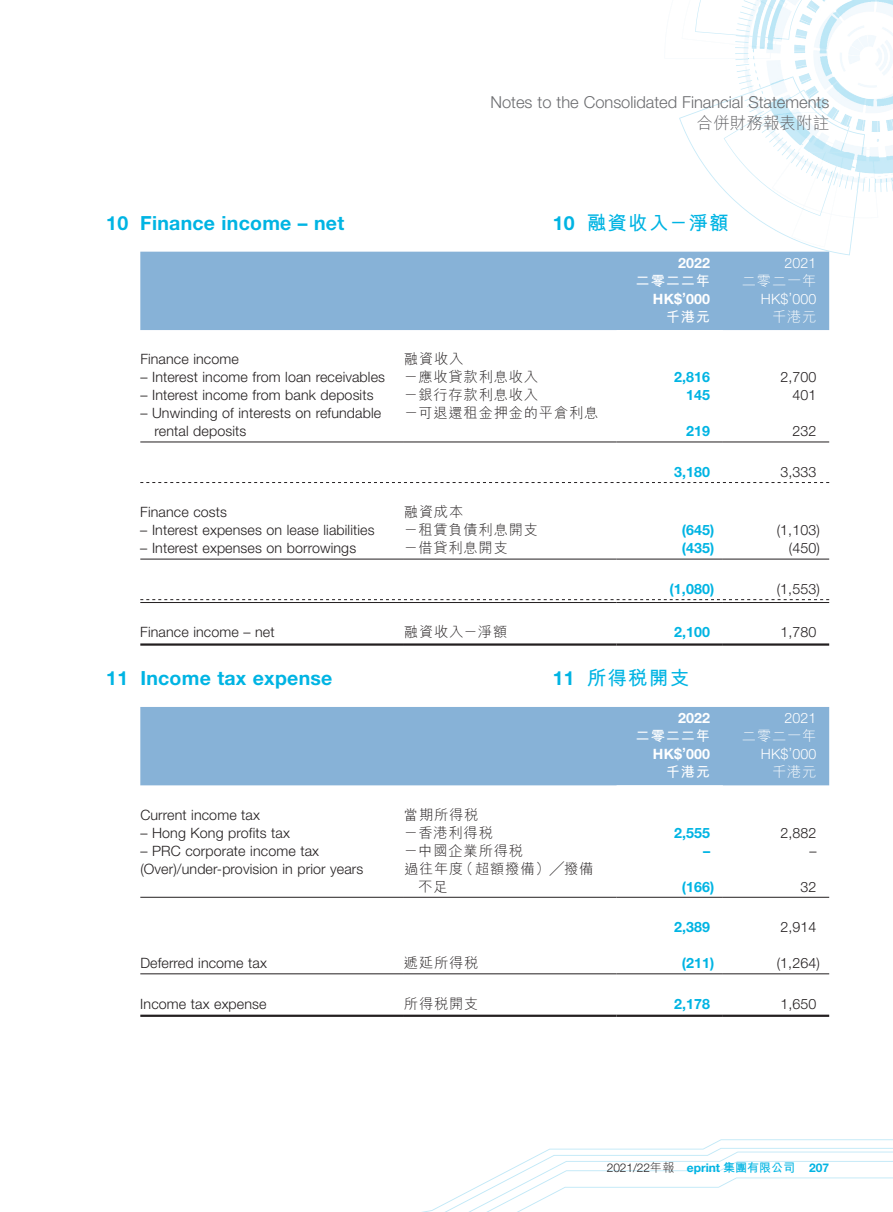
<style>
.page{position:relative;width:893px;height:1212px;background:#fff}
.page>*{position:absolute;margin:0;border:0;box-sizing:border-box;transform-origin:0 0}
.t1{font:700 19.5px "Helvetica Neue LT Std";letter-spacing:.015em;color:#00b4e3}
.t2{font:700 19.5px "M Hei HK";letter-spacing:.065em;color:#00b4e3}
.t3{font:300 16.5px "Helvetica Neue LT Std";color:#6c6d70}
.t4{font:300 16.5px "M Hei HK";letter-spacing:.005em;color:#636366}
.t5{font:300 14.25px/18px "Helvetica Neue LT Std";letter-spacing:.01em;color:#231f20}
.t6{font:300 14.25px/18px "M Hei HK";letter-spacing:.06em;color:#231f20}
.t7{font:700 14.25px "Helvetica Neue LT Std";letter-spacing:.01em;color:#00b4e3}
.t8{font:700 14.25px "Helvetica Neue LT Std";letter-spacing:.01em;color:#fff}
.t9{font:300 14.25px "Helvetica Neue LT Std";letter-spacing:.01em;color:#fff}
.t10{font:700 14.25px "M Hei HK";letter-spacing:.06em;color:#fff}
.t11{font:300 14.25px "M Hei HK";letter-spacing:.06em;color:#fff}
.t12{font:700 12px "Helvetica Neue LT Std";color:#00b4e3}
.s1{font-family:"Helvetica Neue LT Std"}
.s2{font-weight:300;color:#231f20}
.s3{font-family:"M Hei HK";font-weight:300;color:#231f20}
.s4{font-family:"M Hei HK"}
</style>
<div class="page">
<svg style="left:422px;top:1139px;width:471px;height:73px"></svg>
<svg style="left:664px;top:0;width:229px;height:255px"></svg>
<img style="left:813px;top:0;width:80px;height:113px">
<img style="left:848px;top:44px;width:40px;height:27px">
<img style="left:760px;top:0;width:88px;height:53px">
<img style="left:804px;top:152px;width:89px;height:22px">
<div style="left:140px;top:252px;width:689px;height:78px;background:#87b2d7"></div>
<svg style="left:140px;top:441px;width:689px;height:162px"></svg>
<hr style="left:723px;top:602px;width:106px;height:1px;background:#231f20">
<hr style="left:140px;top:643px;width:264px;height:3px;background:#231f20">
<hr style="left:404px;top:643px;width:213px;height:3px;background:#231f20">
<hr style="left:617px;top:643px;width:106px;height:3px;background:#231f20">
<hr style="left:723px;top:643px;width:106px;height:3px;background:#231f20">
<div style="left:140px;top:707px;width:689px;height:78px;background:#87b2d7"></div>
<svg style="left:617px;top:785px;width:106px;height:190px"></svg>
<hr style="left:140px;top:897px;width:264px;height:1px;background:#231f20">
<hr style="left:404px;top:897px;width:213px;height:1px;background:#231f20">
<hr style="left:617px;top:897px;width:106px;height:1px;background:#231f20">
<hr style="left:723px;top:897px;width:106px;height:1px;background:#231f20">
<hr style="left:140px;top:973px;width:264px;height:1px;background:#231f20">
<hr style="left:404px;top:973px;width:213px;height:1px;background:#231f20">
<hr style="left:617px;top:973px;width:106px;height:1px;background:#231f20">
<hr style="left:723px;top:973px;width:106px;height:1px;background:#231f20">
<hr style="left:140px;top:1014px;width:264px;height:3px;background:#231f20">
<hr style="left:404px;top:1014px;width:213px;height:3px;background:#231f20">
<hr style="left:617px;top:1014px;width:106px;height:3px;background:#231f20">
<hr style="left:723px;top:1014px;width:106px;height:3px;background:#231f20">
<h1 class="t1" style="left:106px;top:211px;width:239px">10 Finance income – net</h1>
<p class="t3" style="left:490px;top:92px;width:340px">Notes to the Consolidated Financial Statements</p>
<p class="t4" style="left:697px;top:112px;width:134px">合併財務報表附註</p>
<h1 class="t2" style="left:553px;top:209px;width:177px"><span class="s1">10</span> 融資收入－淨額</h1>
<p class="t8" style="left:678px;top:254px;width:34px">2022</p>
<p class="t9" style="left:784px;top:254px;width:34px">2021</p>
<p class="t10" style="left:636px;top:270px;width:76px">二零二二年</p>
<p class="t11" style="left:742px;top:271px;width:76px">二零二一年</p>
<p class="t8" style="left:653px;top:290px;width:59px">HK$’000</p>
<p class="t9" style="left:761px;top:290px;width:57px">HK$’000</p>
<p class="t10" style="left:666px;top:306px;width:46px">千港元</p>
<p class="t11" style="left:772px;top:307px;width:46px">千港元</p>
<p class="t5" style="left:140px;top:350px;width:100px">Finance income</p>
<p class="t6" style="left:404px;top:349px;width:61px">融資收入</p>
<p class="t5" style="left:140px;top:368px;width:246px">– Interest income from loan receivables</p>
<p class="t6" style="left:404px;top:367px;width:136px">－應收貸款利息收入</p>
<p class="t7" style="left:674px;top:368px;width:38px">2,816</p>
<p class="t5" style="left:780px;top:368px;width:38px">2,700</p>
<p class="t5" style="left:140px;top:386px;width:235px">– Interest income from bank deposits</p>
<p class="t6" style="left:404px;top:385px;width:136px">－銀行存款利息收入</p>
<p class="t7" style="left:686px;top:386px;width:25px">145</p>
<p class="t5" style="left:792px;top:386px;width:25px">401</p>
<p class="t5" style="left:155px;top:404px;width:228px;text-indent:-14px">– Unwinding of interests on refundable rental deposits</p>
<p class="t6" style="left:404px;top:403px;width:196px">－可退還租金押金的平倉利息</p>
<p class="t7" style="left:686px;top:422px;width:25px">219</p>
<p class="t5" style="left:792px;top:422px;width:25px">232</p>
<p class="t7" style="left:674px;top:463px;width:38px">3,180</p>
<p class="t5" style="left:780px;top:462px;width:38px">3,333</p>
<p class="t5" style="left:140px;top:503px;width:88px">Finance costs</p>
<p class="t6" style="left:404px;top:503px;width:61px">融資成本</p>
<p class="t5" style="left:140px;top:521px;width:236px">– Interest expenses on lease liabilities</p>
<p class="t6" style="left:404px;top:521px;width:136px">－租賃負債利息開支</p>
<p class="t7" style="left:682px;top:521px;width:34px">(645)</p>
<p class="t5" style="left:777px;top:521px;width:45px">(1,103)</p>
<p class="t5" style="left:140px;top:539px;width:217px">– Interest expenses on borrowings</p>
<p class="t6" style="left:404px;top:539px;width:105px">－借貸利息開支</p>
<p class="t7" style="left:682px;top:539px;width:34px">(435)</p>
<p class="t5" style="left:789px;top:539px;width:33px">(450)</p>
<p class="t7" style="left:670px;top:580px;width:46px">(1,080)</p>
<p class="t5" style="left:777px;top:579px;width:45px">(1,553)</p>
<p class="t5" style="left:140px;top:623px;width:136px">Finance income – net</p>
<p class="t6" style="left:404px;top:623px;width:105px">融資收入－淨額</p>
<p class="t7" style="left:674px;top:623px;width:38px">2,100</p>
<p class="t5" style="left:780px;top:623px;width:38px">1,780</p>
<h1 class="t1" style="left:106px;top:666px;width:228px">11 Income tax expense</h1>
<p class="t8" style="left:678px;top:709px;width:34px">2022</p>
<p class="t9" style="left:784px;top:709px;width:34px">2021</p>
<p class="t10" style="left:636px;top:725px;width:76px">二零二二年</p>
<p class="t11" style="left:742px;top:726px;width:76px">二零二一年</p>
<p class="t8" style="left:653px;top:745px;width:59px">HK$’000</p>
<p class="t9" style="left:761px;top:745px;width:57px">HK$’000</p>
<p class="t10" style="left:666px;top:761px;width:46px">千港元</p>
<p class="t11" style="left:772px;top:762px;width:46px">千港元</p>
<p class="t5" style="left:140px;top:805px;width:121px">Current income tax</p>
<p class="t6" style="left:404px;top:805px;width:76px">當期所得稅</p>
<p class="t5" style="left:140px;top:823px;width:151px">– Hong Kong profits tax</p>
<p class="t6" style="left:404px;top:823px;width:90px">－香港利得稅</p>
<p class="t7" style="left:674px;top:824px;width:38px">2,555</p>
<p class="t5" style="left:780px;top:823px;width:38px">2,882</p>
<p class="t5" style="left:140px;top:841px;width:180px">– PRC corporate income tax</p>
<p class="t6" style="left:404px;top:841px;width:121px">－中國企業所得稅</p>
<p class="t7" style="left:703px;top:842px;width:9px">–</p>
<p class="t5" style="left:809px;top:841px;width:9px">–</p>
<p class="t5" style="left:140px;top:859px;width:225px">(Over)/under-provision in prior years</p>
<p class="t6" style="left:418px;top:859px;width:177px;text-indent:-14px">過往年度（超額撥備）╱撥備不足</p>
<h1 class="t2" style="left:553px;top:664px;width:138px"><span class="s1">11</span> 所得稅開支</h1>
<p class="t7" style="left:682px;top:878px;width:34px">(166)</p>
<p class="t5" style="left:800px;top:877px;width:17px">32</p>
<p class="t7" style="left:674px;top:918px;width:38px">2,389</p>
<p class="t5" style="left:780px;top:918px;width:38px">2,914</p>
<p class="t5" style="left:140px;top:954px;width:128px">Deferred income tax</p>
<p class="t6" style="left:404px;top:953px;width:76px">遞延所得稅</p>
<p class="t7" style="left:682px;top:954px;width:34px">(211)</p>
<p class="t5" style="left:777px;top:954px;width:45px">(1,264)</p>
<p class="t5" style="left:140px;top:994px;width:128px">Income tax expense</p>
<p class="t6" style="left:404px;top:994px;width:76px">所得稅開支</p>
<p class="t7" style="left:674px;top:995px;width:38px">2,178</p>
<p class="t5" style="left:780px;top:994px;width:38px">1,650</p>
<p class="t12" style="left:607px;top:1160px;width:224px"><span class="s2">2021/22</span><span class="s3">年報</span> eprint <span class="s4">集團有限公司</span> 207</p>
</div>
